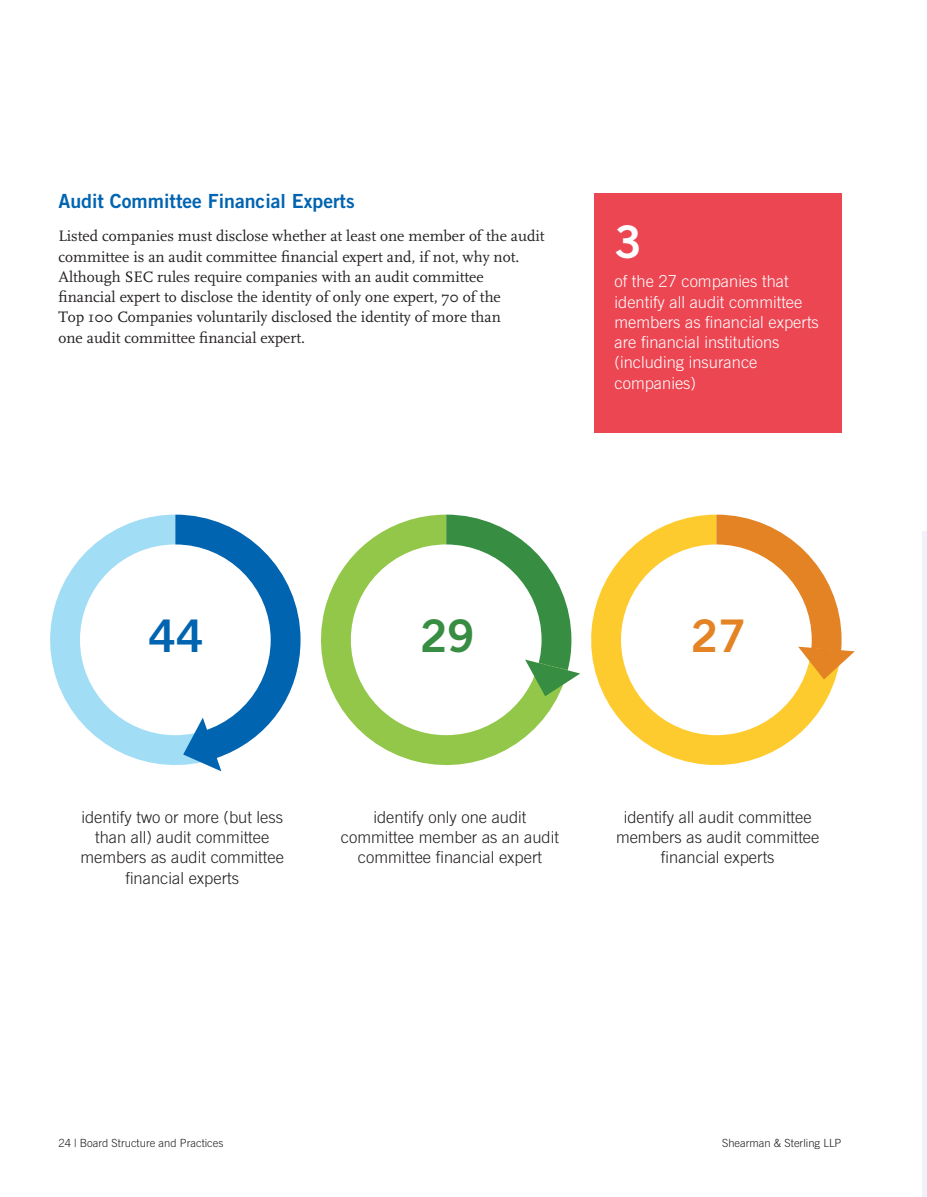
<style>
.page{position:relative;width:927px;height:1197px;background:#fff}
.page>*{position:absolute;margin:0;border:0;box-sizing:border-box;transform-origin:0 0}
.Callout_Number_Bold{font:45px "Trade Gothic LT Std Bd 2";color:#0164b1}
.Callout_Number_Bold-2{font:45px "Trade Gothic LT Std Bd 2";color:#378d41}
.Callout_Number_Orang{font:45px "Trade Gothic LT Std Bd 2";color:#e38324}
.Callout_Number_Bold-3{font:45px "Trade Gothic LT Std Bd 2";color:#fff}
.Body_Text___Black{font:19.5px "Trade Gothic LT Std Bd 2";color:#0164b1}
.Callout_Body_Text_Bl{font:300 16.5px/20.2px "Trade Gothic LT Std";color:#231f20;text-align:center}
.Callout_Body_Text_Wh{font:300 16.5px/20.2px "Trade Gothic LT Std";color:#fff}
.Body_Text___Black-2{font:15.75px/20.2px "FF Scala";color:#231f20}
.t1{font:300 11.25px "Trade Gothic LT Std";color:#231f20}
</style>
<div class="page">
<div style="left:922px;top:531px;width:5px;height:666px;background:#eff2f9"></div>
<div style="left:594px;top:194px;width:248px;height:239px;background:#ec4653"></div>
<svg style="left:321px;top:515px;width:237px;height:251px;fill:#92c74a"></svg>
<svg style="left:591px;top:515px;width:244px;height:250px;fill:#fecb2f"></svg>
<div style="left:351px;top:544px;width:191px;height:191px;background:#fff;border-radius:50%"></div>
<div style="left:621px;top:544px;width:191px;height:191px;background:#fff;border-radius:50%"></div>
<svg style="left:50px;top:515px;width:251px;height:256px"></svg>
<svg style="left:446px;top:515px;width:134px;height:181px"></svg>
<svg style="left:716px;top:515px;width:139px;height:165px"></svg>
<p class="Body_Text___Black" style="left:58px;top:189px;width:298px">Audit Committee Financial Experts</p>
<p class="Body_Text___Black-2" style="left:58px;top:226px;width:488px">Listed companies must disclose whether at least one member of the audit committee is an audit committee financial expert and, if not, why not.<br>Although SEC rules require companies with an audit committee financial expert to disclose the identity of only one expert, 70 of the<br>Top 100 Companies voluntarily disclosed the identity of more than<br>one audit committee financial expert.</p>
<p class="Callout_Number_Bold-3" style="left:615px;top:214px;width:29px">3</p>
<p class="Callout_Body_Text_Wh" style="left:615px;top:271px;width:206px">of the 27 companies that identify all audit committee members as financial experts are financial institutions (including insurance companies)</p>
<p class="Callout_Number_Bold" style="left:149px;top:608px;width:56px">44</p>
<p class="Callout_Number_Bold-2" style="left:420px;top:608px;width:56px">29</p>
<p class="Callout_Number_Orang" style="left:691px;top:608px;width:56px">27</p>
<p class="Callout_Body_Text_Bl" style="left:81px;top:807px;width:205px">identify two or more (but less than all) audit committee members as audit committee financial experts</p>
<p class="Callout_Body_Text_Bl" style="left:341px;top:807px;width:220px">identify only one audit committee member as an audit committee financial expert</p>
<p class="Callout_Body_Text_Bl" style="left:616px;top:807px;width:205px">identify all audit committee members as audit committee financial experts</p>
<p class="t1" style="left:58px;top:1136px;width:167px">24 | Board Structure and Practices</p>
<p class="t1" style="left:722px;top:1136px;width:121px">Shearman &amp; Sterling LLP</p>
</div>
